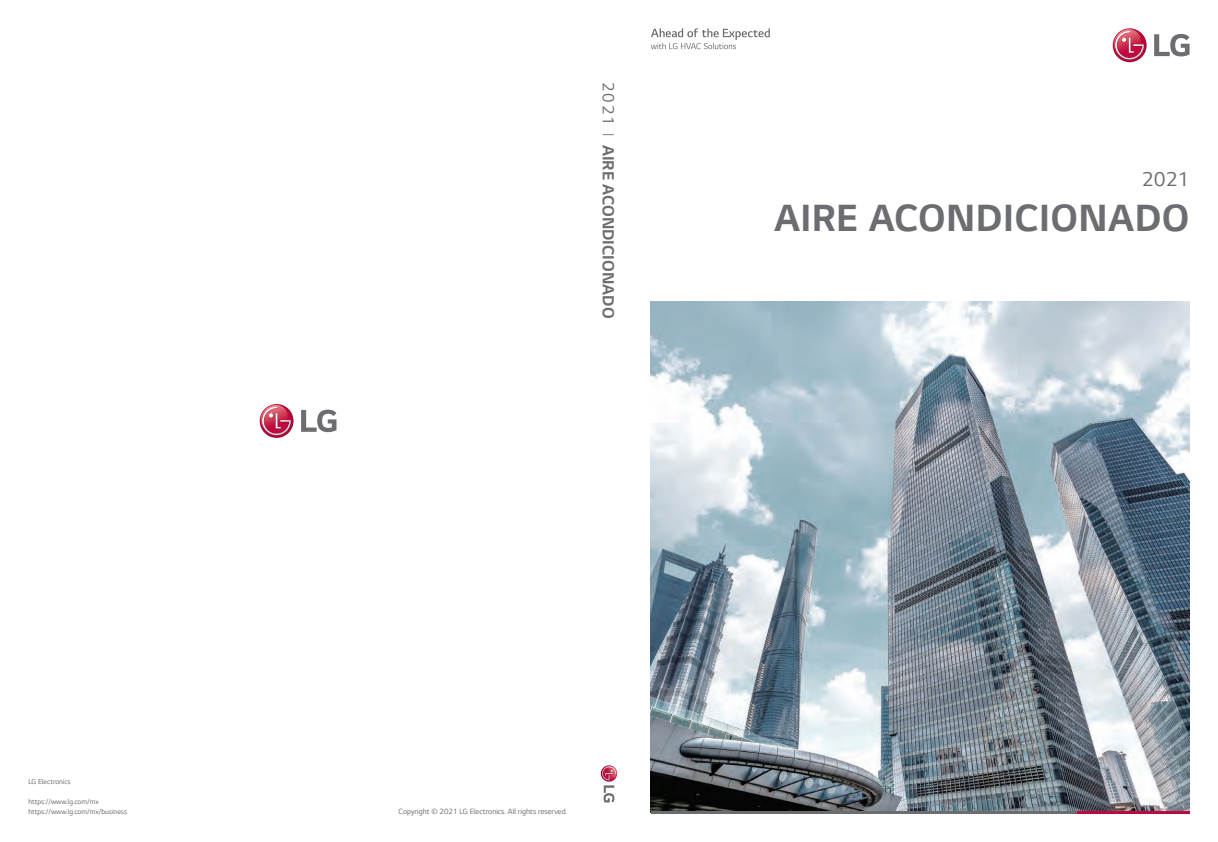
<style>
.page{position:relative;width:1218px;height:842px;background:#fff}
.page>*{position:absolute;margin:0;border:0;box-sizing:border-box;transform-origin:0 0}
.t1{font:700 40px "LG Smart";letter-spacing:.01em;color:#6c6d70}
.t2{font:21px "LG Smart";color:#6c6d70}
.t3{font:700 17px "LG Smart";color:#6c6d70}
.t4{font:8px "LG Smart";color:#6c6d70}
.t5{font:7.5px/10px "LG Smart";color:#6c6d70}
.s1{font-weight:400}
.s2{font-weight:300}
</style>
<div class="page">
<svg style="left:601px;top:765px;width:16px;height:17px"></svg>
<svg style="left:602px;top:766px;width:15px;height:36px"></svg>
<svg style="left:301px;top:410px;width:35px;height:22px"></svg>
<svg style="left:260px;top:404px;width:33px;height:34px"></svg>
<svg style="left:259px;top:405px;width:32px;height:31px"></svg>
<svg style="left:1154px;top:34px;width:35px;height:22px"></svg>
<svg style="left:1112px;top:28px;width:34px;height:34px"></svg>
<svg style="left:1112px;top:29px;width:32px;height:31px"></svg>
<img style="left:651px;top:302px;width:538px;height:509px">
<hr style="left:1076px;top:811px;width:113px;height:3px;background:#c0073e">
<hr style="left:651px;top:811px;width:425px;height:3px;background:#6c6d70">
<svg style="left:651px;top:28px;width:119px;height:21px"></svg>
<p class="t5" style="left:28px;top:776px;width:44px">LG Electronics</p>
<p class="t5" style="left:28px;top:796px;width:100px">https://www.lg.com/mx https://www.lg.com/mx/business</p>
<h3 class="t3" style="left:618px;top:82px;width:238px;rotate:90deg"><span class="s1">2021</span> <span class="s2">I</span> AIRE ACONDICIONADO</h3>
<h2 class="t2" style="left:1141px;top:166px;width:49px">2021</h2>
<h1 class="t1" style="left:774px;top:194px;width:417px">AIRE ACONDICIONADO</h1>
<p class="t4" style="left:398px;top:806px;width:170px">Copyright © 2021 LG Electronics. All rights reserved.</p>
</div>
